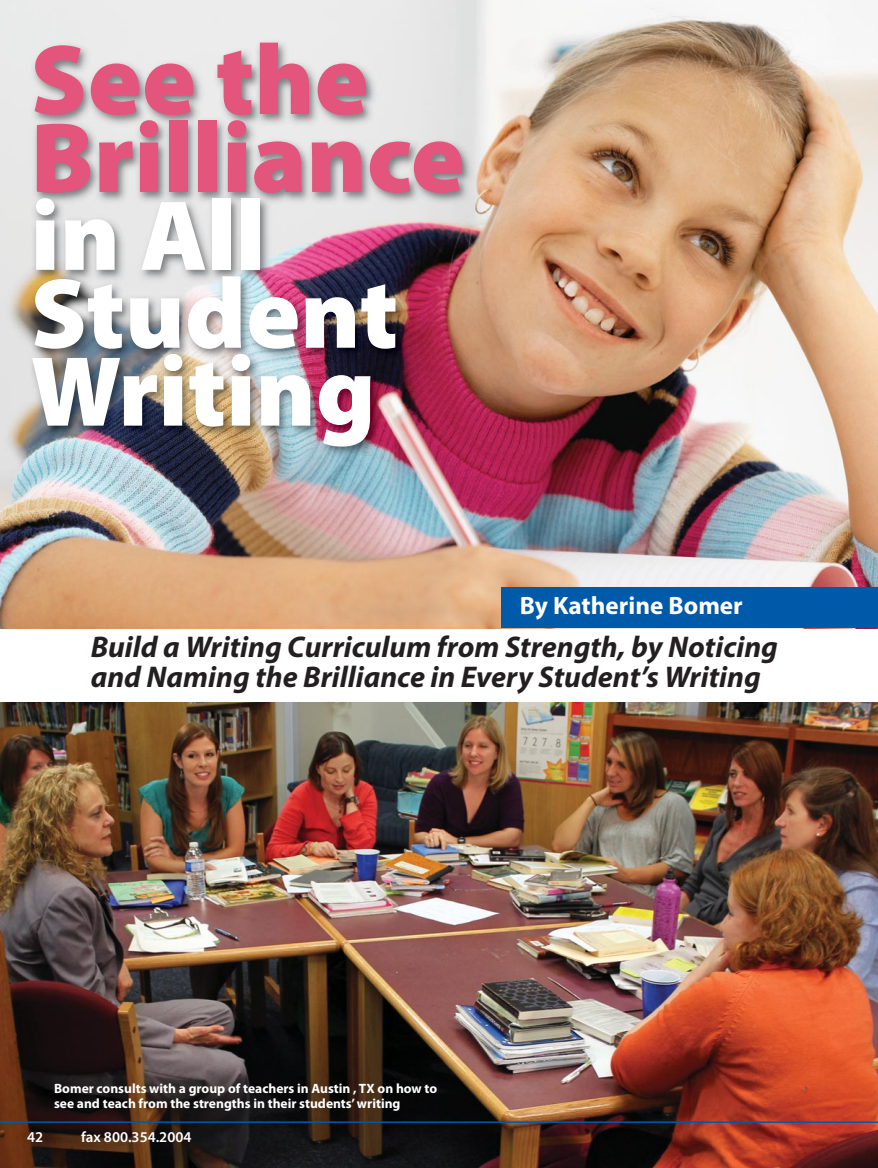
<style>
.page{position:relative;width:878px;height:1168px;background:#fff}
.page>*{position:absolute;margin:0;border:0;box-sizing:border-box;transform-origin:0 0}
.t1{font:900 100.35px/77.8px "Myriad Pro";color:#fff}
.t2{font:900 100.35px/77.8px "Myriad Pro";color:#e3557c}
.t3{font:italic 700 30px/30px "Myriad Pro";color:#231f20}
.t4{font:700 25.2px "Myriad Pro";color:#fff}
.t5{font:600 15px "Myriad Pro";color:#fff}
.t6{font:700 13.5px/15px "Myriad Pro";color:#fff}
</style>
<div class="page">
<img style="left:0;top:0;width:878px;height:628px">
<img style="left:0;top:702px;width:877px;height:466px">
<div style="left:501px;top:588px;width:377px;height:40px;background:#005aaa"></div>
<img style="left:0;top:25px;width:553px;height:520px">
<hr style="left:0;top:1121px;width:878px;height:2px;background:#005aaa">
<h1 class="t2" style="left:31px;top:50px;width:436px">See the<br>Brilliance</h1>
<h1 class="t1" style="left:31px;top:206px;width:369px">in All<br>Student<br>Writing</h1>
<h3 class="t4" style="left:520px;top:596px;width:224px">By Katherine Bomer</h3>
<h2 class="t3" style="left:91px;top:635px;width:688px">Build a Writing Curriculum from Strength, by Noticing and Naming the Brilliance in Every Student’s Writing</h2>
<p class="t6" style="left:54px;top:1081px;width:385px">Bomer consults with a group of teachers in Austin , TX on how to see and teach from the strengths in their students’ writing</p>
<p class="t5" style="left:27px;top:1131px;width:18px">42</p>
<p class="t5" style="left:81px;top:1131px;width:112px">fax 800.354.2004</p>
</div>
